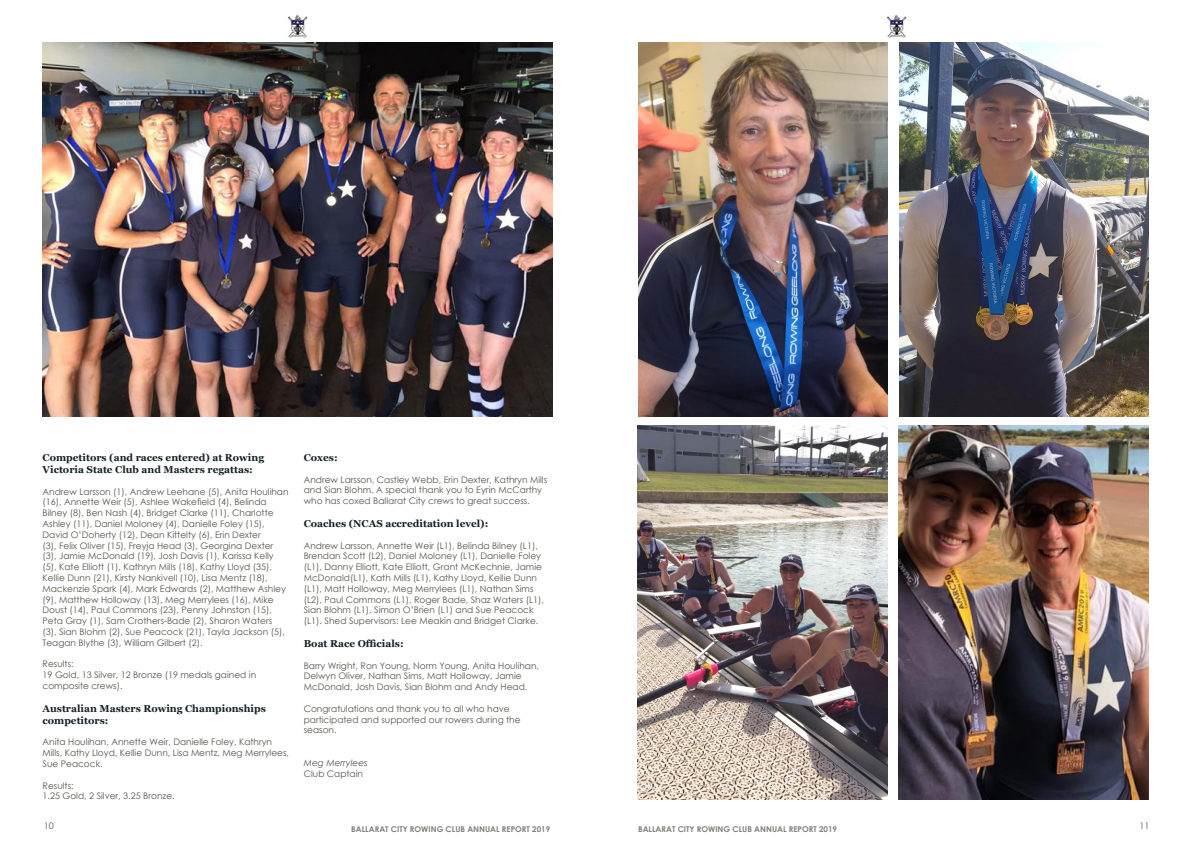
<style>
.page{position:relative;width:1191px;height:842px;background:#fff}
.page>*{position:absolute;margin:0;border:0;box-sizing:border-box;transform-origin:0 0}
.t1{font:700 10px/12px "Georgia";color:#122126}
.t2{font:9px/10.8px "Century Gothic";color:#57544b}
.t3{font:italic 9px "Century Gothic";color:#57544b}
.t4{font:700 8px "Century Gothic";color:#81807a}
</style>
<div class="page">
<img style="left:887px;top:15px;width:20px;height:23px">
<img style="left:288px;top:15px;width:20px;height:23px">
<img style="left:43px;top:43px;width:510px;height:374px">
<img style="left:638px;top:43px;width:249px;height:374px">
<img style="left:899px;top:43px;width:249px;height:374px">
<img style="left:637px;top:425px;width:250px;height:374px">
<img style="left:898px;top:425px;width:250px;height:374px">
<p class="t1" style="left:43px;top:451px;width:223px">Competitors (and races entered) at Rowing<br>Victoria State Club and Masters regattas:</p>
<p class="t2" style="left:43px;top:486px;width:248px">Andrew Larsson (1), Andrew Leehane (5), Anita Houlihan (16), Annette Weir (5), Ashlee Wakefield (4), Belinda Bilney (8), Ben Nash (4), Bridget Clarke (11), Charlotte Ashley (11), Daniel Moloney (4), Danielle Foley (15), David O’Doherty (12), Dean Kittelty (6), Erin Dexter<br>(3), Felix Oliver (15), Freyja Head (3), Georgina Dexter (3), Jamie McDonald (19), Josh Davis (1), Karissa Kelly (5), Kate Elliott (1), Kathryn Mills (18), Kathy Lloyd (35), Kellie Dunn (21), Kirsty Nankivell (10), Lisa Mentz (18), Mackenzie Spark (4), Mark Edwards (2), Matthew Ashley (9), Matthew Holloway (13), Meg Merrylees (16), Mike Doust (14), Paul Commons (23), Penny Johnston (15), Peta Gray (1), Sam Crothers-Bade (2), Sharon Waters<br>(3), Sian Blohm (2), Sue Peacock (21), Tayla Jackson (5), Teagan Blythe (3), William Gilbert (2).</p>
<p class="t2" style="left:43px;top:658px;width:33px">Results:</p>
<p class="t2" style="left:43px;top:669px;width:215px">19 Gold, 13 Silver, 12 Bronze (19 medals gained in composite crews).</p>
<p class="t1" style="left:43px;top:702px;width:225px">Australian Masters Rowing Championships competitors:</p>
<p class="t2" style="left:43px;top:736px;width:248px">Anita Houlihan, Annette Weir, Danielle Foley, Kathryn<br>Mills, Kathy Lloyd, Kellie Dunn, Lisa Mentz, Meg Merrylees,<br>Sue Peacock.</p>
<p class="t2" style="left:43px;top:780px;width:33px">Results:</p>
<p class="t2" style="left:43px;top:790px;width:134px">1.25 Gold, 2 Silver, 3.25 Bronze.</p>
<p class="t1" style="left:304px;top:451px;width:35px">Coxes:</p>
<p class="t2" style="left:304px;top:474px;width:245px">Andrew Larsson, Castley Webb, Erin Dexter, Kathryn Mills and Sian Blohm. A special thank you to Eyrin McCarthy who has coxed Ballarat City crews to great success.</p>
<p class="t1" style="left:304px;top:517px;width:186px">Coaches (NCAS accreditation level):</p>
<p class="t2" style="left:304px;top:540px;width:242px">Andrew Larsson, Annette Weir (L1), Belinda Bilney (L1), Brendan Scott (L2), Daniel Moloney (L1), Danielle Foley (L1), Danny Elliott, Kate Elliott, Grant McKechnie, Jamie McDonald(L1), Kath Mills (L1), Kathy Lloyd, Kellie Dunn (L1), Matt Holloway, Meg Merrylees (L1), Nathan Sims (L2), Paul Commons (L1), Roger Bade, Shaz Waters (L1), Sian Blohm (L1), Simon O’Brien (L1) and Sue Peacock (L1). Shed Supervisors: Lee Meakin and Bridget Clarke.</p>
<p class="t1" style="left:304px;top:637px;width:101px">Boat Race Officials:</p>
<p class="t2" style="left:304px;top:660px;width:237px">Barry Wright, Ron Young, Norm Young, Anita Houlihan,<br>Delwyn Oliver, Nathan Sims, Matt Holloway, Jamie<br>McDonald, Josh Davis, Sian Blohm and Andy Head.</p>
<p class="t2" style="left:304px;top:703px;width:218px">Congratulations and thank you to all who have participated and supported our rowers during the season.</p>
<p class="t3" style="left:304px;top:756px;width:66px">Meg Merrylees</p>
<p class="t2" style="left:304px;top:768px;width:61px">Club Captain</p>
<p class="t2" style="left:44px;top:820px;width:11px">10</p>
<p class="t2" style="left:1139px;top:820px;width:11px">11</p>
<p class="t4" style="left:351px;top:823px;width:200px">BALLARAT CITY ROWING CLUB ANNUAL REPORT 2019</p>
<p class="t4" style="left:638px;top:823px;width:200px">BALLARAT CITY ROWING CLUB ANNUAL REPORT 2019</p>
</div>
